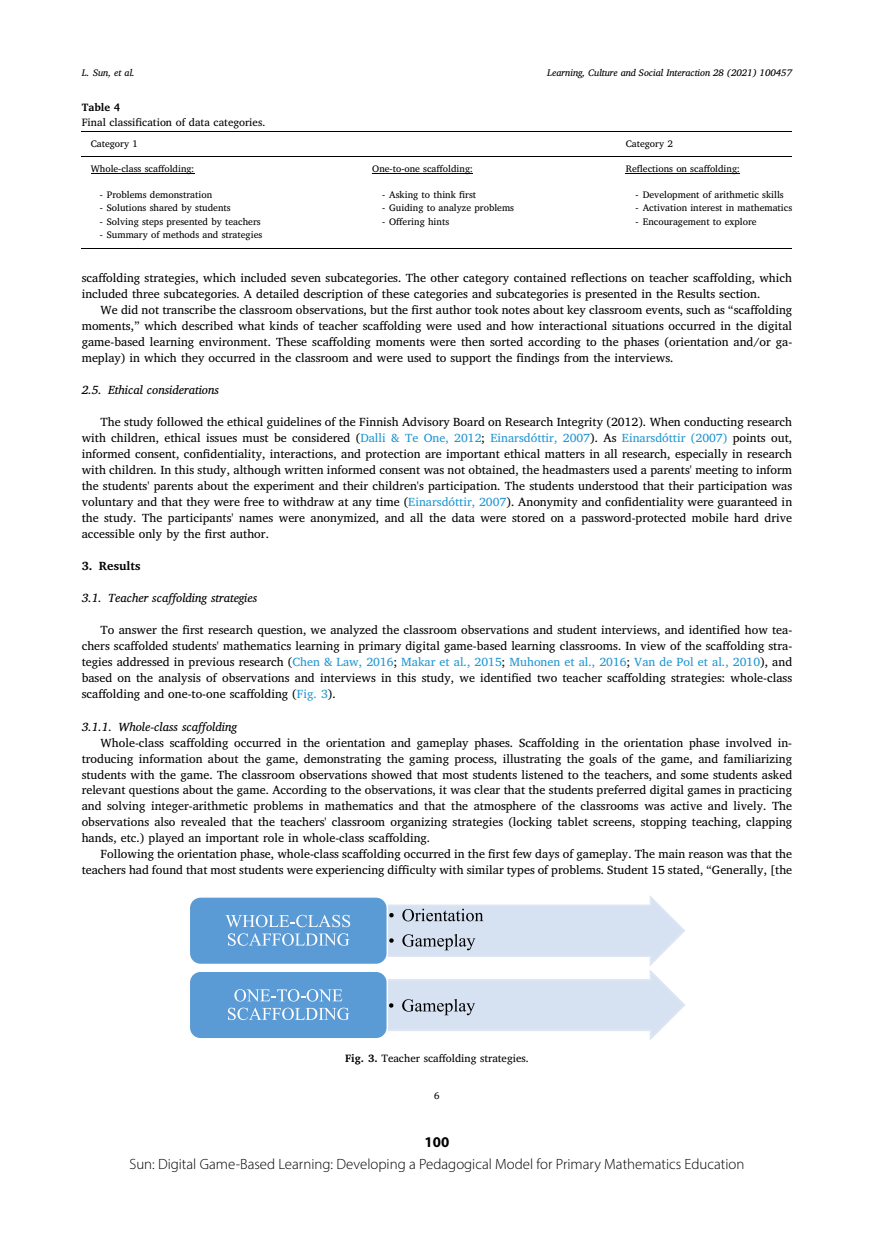
<style>
.page{position:relative;width:874px;height:1241px;background:#fff}
.page>*{position:absolute;margin:0;border:0;box-sizing:border-box;transform-origin:0 0}
.t1{font:300 14.88px "Myriad Pro";color:#000}
.t2{font:700 14.88px "Myriad Pro";color:#000}
.t3{font:12.08px/15.9px "Charis SIL6";color:#000;text-align:justify}
.t4{font:12.08px "Charis SIL Italic 4";color:#000}
.t5{font:700 12.08px "Charis SIL";color:#000}
.t6{font:10.85px "Charis SIL6";color:#000}
.t7{font:700 10.85px "Charis SIL";color:#000}
.t8{font:9.8px "Charis SIL Italic 2";color:#000}
.t9{font:9.8px "Charis SIL";color:#000}
.t10{font:9.62px "Charis SIL6";color:#000}
.t11{font:9.62px "Charis SIL Italic 4";color:#000}
.s1{color:#2196d1}
.s2{font-family:"Charis SIL";font-weight:700}
</style>
<div class="page">
<hr style="left:82px;top:131px;width:709px;height:1px;background:#000">
<hr style="left:82px;top:248px;width:709px;height:1px;background:#000">
<hr style="left:82px;top:156px;width:709px;height:1px;background:#000">
<svg style="left:190px;top:896px;width:495px;height:144px"></svg>
<p class="t11" style="left:82px;top:67px;width:54px">L. Sun, et al.</p>
<p class="t8" style="left:547px;top:67px;width:246px">Learning, Culture and Social Interaction 28 (2021) 100457</p>
<p class="t7" style="left:82px;top:101px;width:40px">Table 4</p>
<p class="t6" style="left:82px;top:115px;width:185px">Final classification of data categories.</p>
<p class="t10" style="left:91px;top:138px;width:49px">Category 1</p>
<p class="t10" style="left:625px;top:138px;width:49px">Category 2</p>
<p class="t10" style="left:91px;top:163px;width:105px">Whole-class scaffolding:</p>
<p class="t10" style="left:100px;top:189px;width:114px">- Problems demonstration</p>
<p class="t10" style="left:100px;top:202px;width:132px">- Solutions shared by students</p>
<p class="t10" style="left:100px;top:216px;width:162px">- Solving steps presented by teachers</p>
<p class="t10" style="left:372px;top:163px;width:102px">One-to-one scaffolding:</p>
<p class="t10" style="left:382px;top:189px;width:96px">- Asking to think first</p>
<p class="t10" style="left:382px;top:202px;width:134px">- Guiding to analyze problems</p>
<p class="t10" style="left:382px;top:216px;width:69px">- Offering hints</p>
<p class="t10" style="left:625px;top:163px;width:116px">Reflections on scaffolding:</p>
<p class="t10" style="left:635px;top:189px;width:150px">- Development of arithmetic skills</p>
<p class="t10" style="left:635px;top:202px;width:158px">- Activation interest in mathematics</p>
<p class="t10" style="left:635px;top:216px;width:122px">- Encouragement to explore</p>
<p class="t10" style="left:100px;top:229px;width:164px">- Summary of methods and strategies</p>
<p class="t3" style="left:82px;top:270px;width:711px">scaffolding strategies, which included seven subcategories. The other category contained reflections on teacher scaffolding, which included three subcategories. A detailed description of these categories and subcategories is presented in the Results section.</p>
<p class="t3" style="left:82px;top:301px;width:711px;text-indent:19px">We did not transcribe the classroom observations, but the first author took notes about key classroom events, such as “scaffolding moments,” which described what kinds of teacher scaffolding were used and how interactional situations occurred in the digital game-based learning environment. These scaffolding moments were then sorted according to the phases (orientation and/or ga&shy;meplay) in which they occurred in the classroom and were used to support the findings from the interviews.</p>
<p class="t4" style="left:82px;top:383px;width:139px">2.5. Ethical considerations</p>
<p class="t3" style="left:82px;top:414px;width:711px;text-indent:19px">The study followed the ethical guidelines of the Finnish Advisory Board on Research Integrity (2012). When conducting research with children, ethical issues must be considered (<span class="s1">Dalli &amp; Te One, 2012</span>; <span class="s1">Einarsdóttir, 2007</span>). As <span class="s1">Einarsdóttir (2007)</span> points out, informed consent, confidentiality, interactions, and protection are important ethical matters in all research, especially in research with children. In this study, although written informed consent was not obtained, the headmasters used a parents' meeting to inform the students' parents about the experiment and their children's participation. The students understood that their participation was voluntary and that they were free to withdraw at any time (<span class="s1">Einarsdóttir, 2007</span>). Anonymity and confidentiality were guaranteed in the study. The participants' names were anonymized, and all the data were stored on a password-protected mobile hard drive accessible only by the first author.</p>
<p class="t5" style="left:82px;top:559px;width:60px">3. Results</p>
<p class="t4" style="left:82px;top:591px;width:177px">3.1. Teacher scaffolding strategies</p>
<p class="t3" style="left:82px;top:622px;width:711px;text-indent:19px">To answer the first research question, we analyzed the classroom observations and student interviews, and identified how tea&shy;chers scaffolded students' mathematics learning in primary digital game-based learning classrooms. In view of the scaffolding stra&shy;tegies addressed in previous research (<span class="s1">Chen &amp; Law, 2016</span>; <span class="s1">Makar et al., 2015</span>; <span class="s1">Muhonen et al., 2016</span>; <span class="s1">Van de Pol et al., 2010</span>), and based on the analysis of observations and interviews in this study, we identified two teacher scaffolding strategies: whole-class scaffolding and one-to-one scaffolding (<span class="s1">Fig. 3</span>).</p>
<p class="t4" style="left:82px;top:719px;width:157px">3.1.1. Whole-class scaffolding</p>
<p class="t3" style="left:82px;top:734px;width:711px;text-indent:19px">Whole-class scaffolding occurred in the orientation and gameplay phases. Scaffolding in the orientation phase involved in&shy;troducing information about the game, demonstrating the gaming process, illustrating the goals of the game, and familiarizing students with the game. The classroom observations showed that most students listened to the teachers, and some students asked relevant questions about the game. According to the observations, it was clear that the students preferred digital games in practicing and solving integer-arithmetic problems in mathematics and that the atmosphere of the classrooms was active and lively. The observations also revealed that the teachers' classroom organizing strategies (locking tablet screens, stopping teaching, clapping hands, etc.) played an important role in whole-class scaffolding.</p>
<p class="t3" style="left:82px;top:845px;width:711px;text-align:right">Following the orientation phase, whole-class scaffolding occurred in the first few days of gameplay. The main reason was that the teachers had found that most students were experiencing difficulty with similar types of problems. Student 15 stated, “Generally, [the</p>
<p class="t6" style="left:345px;top:1052px;width:185px"><span class="s2">Fig. 3.</span> Teacher scaffolding strategies.</p>
<p class="t9" style="left:434px;top:1089px;width:7px">6</p>
<p class="t2" style="left:424px;top:1131px;width:26px">100</p>
<p class="t1" style="left:129px;top:1155px;width:616px">Sun: Digital Game-Based Learning: Developing a Pedagogical Model for Primary Mathematics Education</p>
</div>
